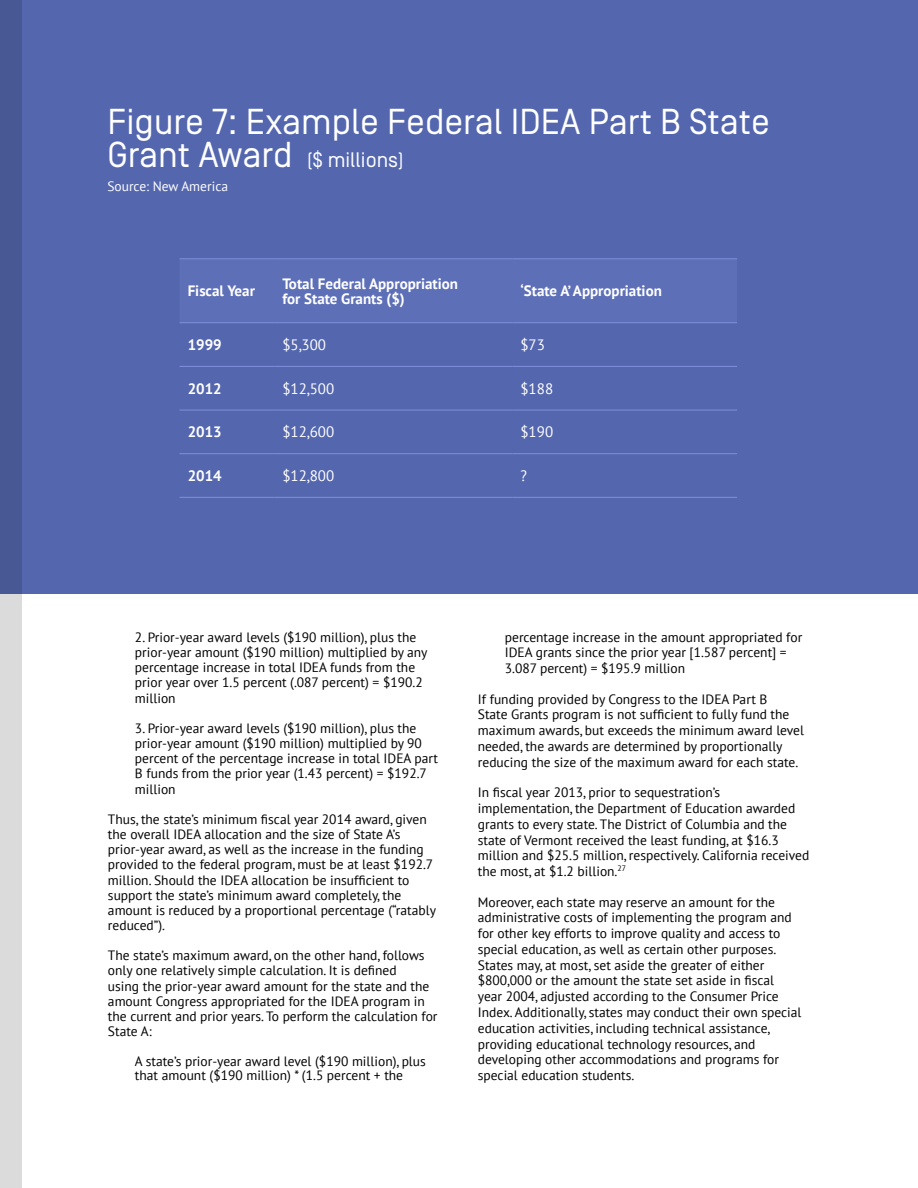
<style>
.page{position:relative;width:918px;height:1188px;background:#fff}
.page>*{position:absolute;margin:0;border:0;box-sizing:border-box;transform-origin:0 0}
.t1{font:36px "Simplon BP Regular";color:#fff}
.t2{font:21px "Simplon BP Regular";color:#fff}
.t3{font:700 15px/15px "PT Sans";color:#fff}
.t4{font:15px "PT Sans";color:#fff}
.t5{font:13.5px/15.1px "PT Sans";color:#000}
.t6{font:13.5px "PT Sans";color:#fff}
.s1{font-size:36px}
</style>
<div class="page">
<div style="left:0;top:0;width:918px;height:594px;background:#5467ae"></div>
<svg style="left:180px;top:259px;width:557px;height:1px"></svg>
<hr style="left:180px;top:258px;width:94px;height:1px;background:#8090dc">
<hr style="left:274px;top:258px;width:238px;height:1px;background:#8090dc">
<hr style="left:512px;top:258px;width:225px;height:1px;background:#8090dc">
<hr style="left:180px;top:322px;width:94px;height:1px;background:#8090dc">
<hr style="left:274px;top:322px;width:238px;height:1px;background:#8090dc">
<hr style="left:512px;top:322px;width:225px;height:1px;background:#8090dc">
<hr style="left:180px;top:366px;width:94px;height:1px;background:#8090dc">
<hr style="left:274px;top:366px;width:238px;height:1px;background:#8090dc">
<hr style="left:512px;top:366px;width:225px;height:1px;background:#8090dc">
<hr style="left:180px;top:410px;width:94px;height:1px;background:#8090dc">
<hr style="left:274px;top:410px;width:238px;height:1px;background:#8090dc">
<hr style="left:512px;top:410px;width:225px;height:1px;background:#8090dc">
<hr style="left:180px;top:453px;width:94px;height:1px;background:#8090dc">
<hr style="left:274px;top:453px;width:238px;height:1px;background:#8090dc">
<hr style="left:512px;top:453px;width:225px;height:1px;background:#8090dc">
<hr style="left:180px;top:497px;width:94px;height:1px;background:#8090dc">
<hr style="left:274px;top:497px;width:238px;height:1px;background:#8090dc">
<hr style="left:512px;top:497px;width:225px;height:1px;background:#8090dc">
<svg style="left:0;top:0;width:22px;height:1188px;background:#9199b8"></svg>
<h1 class="t1" style="left:107px;top:101px;width:664px">Figure 7: Example Federal IDEA Part B State</h1>
<h2 class="t2" style="left:107px;top:147px;width:298px"><span class="s1">Grant Award</span> ($ millions)</h2>
<p class="t6" style="left:107px;top:178px;width:122px">Source: New America</p>
<p class="t3" style="left:188px;top:283px;width:69px">Fiscal Year</p>
<p class="t3" style="left:282px;top:276px;width:177px">Total Federal Appropriation for State Grants ($)</p>
<p class="t3" style="left:520px;top:283px;width:143px">‘State A’ Appropriation</p>
<p class="t3" style="left:188px;top:337px;width:36px">1999</p>
<p class="t4" style="left:282px;top:335px;width:45px">$5,300</p>
<p class="t4" style="left:520px;top:335px;width:26px">$73</p>
<p class="t3" style="left:188px;top:381px;width:36px">2012</p>
<p class="t4" style="left:282px;top:379px;width:53px">$12,500</p>
<p class="t4" style="left:520px;top:379px;width:34px">$188</p>
<p class="t3" style="left:188px;top:424px;width:36px">2013</p>
<p class="t4" style="left:282px;top:423px;width:53px">$12,600</p>
<p class="t4" style="left:520px;top:423px;width:34px">$190</p>
<p class="t3" style="left:188px;top:468px;width:36px">2014</p>
<p class="t4" style="left:282px;top:466px;width:53px">$12,800</p>
<p class="t4" style="left:520px;top:466px;width:8px">?</p>
<p class="t5" style="left:135px;top:629px;width:294px">2. Prior-year award levels ($190 million), plus the prior-year amount ($190 million) multiplied by any percentage increase in total IDEA funds from the prior year over 1.5 percent (.087 percent) = $190.2 million</p>
<p class="t5" style="left:135px;top:720px;width:305px">3. Prior-year award levels ($190 million), plus the prior-year amount ($190 million) multiplied by 90 percent of the percentage increase in total IDEA part B funds from the prior year (1.43 percent) = $192.7 million</p>
<p class="t5" style="left:108px;top:811px;width:330px">Thus, the state’s minimum fiscal year 2014 award, given the overall IDEA allocation and the size of State A’s prior-year award, as well as the increase in the funding provided to the federal program, must be at least $192.7 million. Should the IDEA allocation be insufficient to support the state’s minimum award completely, the amount is reduced by a proportional percentage (“ratably reduced”).</p>
<p class="t5" style="left:108px;top:948px;width:331px">The state’s maximum award, on the other hand, follows only one relatively simple calculation. It is defined<br>using the prior-year award amount for the state and the amount Congress appropriated for the IDEA program in the current and prior years. To perform the calculation for State A:</p>
<p class="t5" style="left:135px;top:1053px;width:292px;line-height:14.4px">A state’s prior-year award level ($190 million), plus that amount ($190 million) * (1.5 percent + the</p>
<p class="t5" style="left:505px;top:629px;width:299px">percentage increase in the amount appropriated for<br>IDEA grants since the prior year [1.587 percent] =<br>3.087 percent) = $195.9 million</p>
<p class="t5" style="left:478px;top:691px;width:328px;line-height:15.8px">If funding provided by Congress to the IDEA Part B<br>State Grants program is not sufficient to fully fund the maximum awards, but exceeds the minimum award level needed, the awards are determined by proportionally reducing the size of the maximum award for each state.</p>
<p class="t5" style="left:478px;top:784px;width:333px;line-height:15.8px">In fiscal year 2013, prior to sequestration’s implementation, the Department of Education awarded grants to every state. The District of Columbia and the state of Vermont received the least funding, at $16.3 million and $25.5 million, respectively. California received the most, at $1.2 billion.<sup>27</sup></p>
<p class="t5" style="left:478px;top:894px;width:325px;line-height:15.8px">Moreover, each state may reserve an amount for the administrative costs of implementing the program and for other key efforts to improve quality and access to special education, as well as certain other purposes.<br>States may, at most, set aside the greater of either $800,000 or the amount the state set aside in fiscal year 2004, adjusted according to the Consumer Price Index. Additionally, states may conduct their own special education activities, including technical assistance, providing educational technology resources, and developing other accommodations and programs for special education students.</p>
</div>
